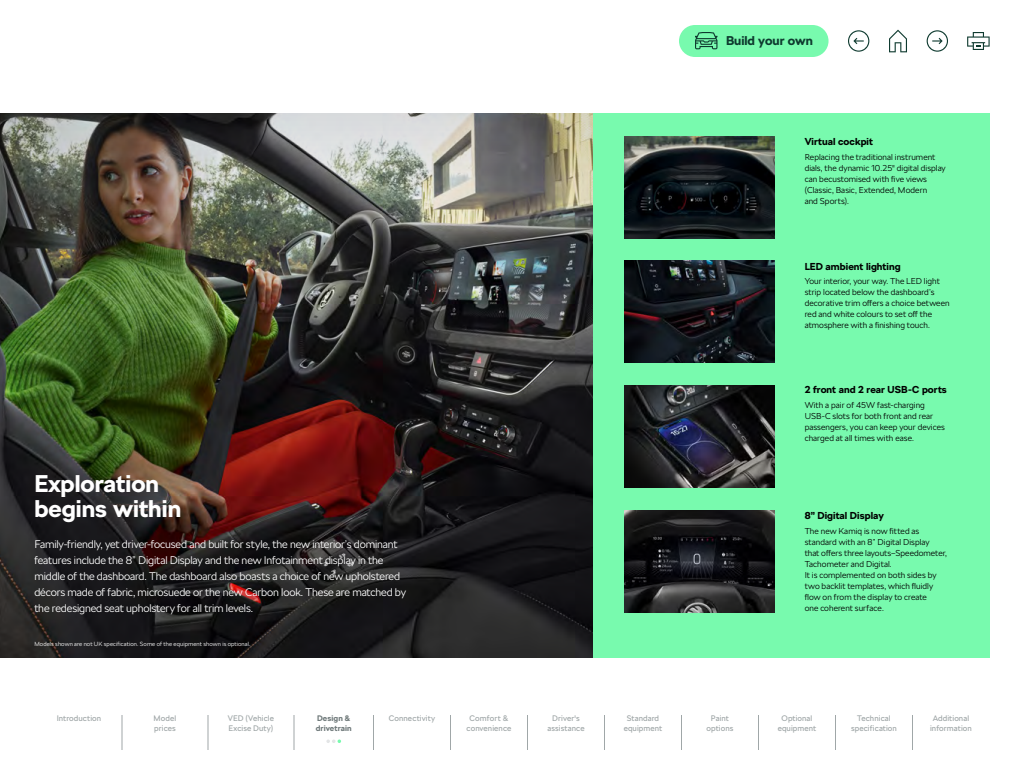
<style>
.page{position:relative;width:1024px;height:768px;background:#fff}
.page>*{position:absolute;margin:0;border:0;box-sizing:border-box;transform-origin:0 0}
.t1{font:700 24px/25px "SKODA Next";color:#fff}
.t2{font:700 12.7px "SKODA Next";color:#0e3a2f}
.t3{font:300 11px/16px "SKODA Next";letter-spacing:-.015em;color:#fff}
.t4{font:700 10px "SKODA Next";letter-spacing:.005em;color:#000}
.t5{font:300 8.5px/11px "SKODA Next";letter-spacing:.005em;color:#000}
.t6{font:8px/10px "SKODA Next";letter-spacing:.01em;color:#a0a7a8;text-align:center}
.t7{font:700 8px/10px "SKODA Next";letter-spacing:.015em;color:#6f797a}
.t8{font:300 6px "SKODA Next";letter-spacing:.02em;color:#fff}
</style>
<div class="page">
<div style="left:679px;top:25px;width:150px;height:32px;background:#78faae;border-radius:16px"></div>
<svg style="left:695px;top:32px;width:23px;height:17px"></svg>
<svg style="left:889px;top:30px;width:18px;height:22px"></svg>
<svg style="left:967px;top:32px;width:23px;height:18px"></svg>
<svg style="left:848px;top:30px;width:21px;height:22px"></svg>
<svg style="left:927px;top:30px;width:21px;height:22px"></svg>
<div style="left:593px;top:113px;width:397px;height:545px;background:#78faae"></div>
<img style="left:0;top:290px;width:593px;height:368px">
<img style="left:0;top:113px;width:593px;height:177px">
<img style="left:625px;top:136px;width:150px;height:102px">
<img style="left:625px;top:261px;width:150px;height:102px">
<img style="left:625px;top:510px;width:150px;height:102px">
<img style="left:625px;top:386px;width:150px;height:102px">
<hr style="left:122px;top:715px;width:1px;height:35px;background:#a0a7a8">
<hr style="left:208px;top:715px;width:1px;height:35px;background:#a0a7a8">
<hr style="left:294px;top:715px;width:1px;height:35px;background:#a0a7a8">
<hr style="left:373px;top:715px;width:1px;height:35px;background:#a0a7a8">
<hr style="left:450px;top:715px;width:1px;height:35px;background:#a0a7a8">
<hr style="left:527px;top:715px;width:1px;height:35px;background:#a0a7a8">
<hr style="left:604px;top:715px;width:1px;height:35px;background:#a0a7a8">
<hr style="left:681px;top:715px;width:1px;height:35px;background:#a0a7a8">
<hr style="left:758px;top:715px;width:1px;height:35px;background:#a0a7a8">
<hr style="left:835px;top:715px;width:1px;height:35px;background:#a0a7a8">
<hr style="left:912px;top:715px;width:1px;height:35px;background:#a0a7a8">
<svg style="left:326px;top:740px;width:15px;height:3px"></svg>
<h2 class="t2" style="left:726px;top:33px;width:89px">Build your own</h2>
<p class="t4" style="left:805px;top:136px;width:70px">Virtual cockpit</p>
<p class="t5" style="left:805px;top:151px;width:143px">Replacing the traditional instrument dials, the dynamic 10.25" digital display can becustomised with five views (Classic, Basic, Extended, Modern<br>and Sports).</p>
<p class="t4" style="left:805px;top:260px;width:98px">LED ambient lighting</p>
<p class="t5" style="left:805px;top:276px;width:147px">Your interior, your way. The LED light strip located below the dashboard’s decorative trim offers a choice between red and white colours to set off the atmosphere with a finishing touch.</p>
<h1 class="t1" style="left:34px;top:471px;width:148px">Exploration begins within</h1>
<p class="t3" style="left:34px;top:537px;width:373px">Family-friendly, yet driver-focused and built for style, the new interior’s dominant features include the 8” Digital Display and the new Infotainment display in the middle of the dashboard. The dashboard also boasts a choice of new upholstered décors made of fabric, microsuede or the new Carbon look. These are matched by the redesigned seat upholstery for all trim levels.</p>
<p class="t8" style="left:34px;top:641px;width:218px">Models shown are not UK specification. Some of the equipment shown is optional.</p>
<p class="t4" style="left:805px;top:384px;width:144px">2 front and 2 rear USB-C ports</p>
<p class="t5" style="left:805px;top:399px;width:142px">With a pair of 45W fast-charging USB-C slots for both front and rear passengers, you can keep your devices charged at all times with ease.</p>
<p class="t4" style="left:805px;top:510px;width:81px">8” Digital Display</p>
<p class="t5" style="left:805px;top:525px;width:144px">The new Kamiq is now fitted as standard with an 8” Digital Display<br>that offers three layouts–Speedometer,<br>Tachometer and Digital.<br>It is complemented on both sides by two backlit templates, which fluidly flow on from the display to create<br>one coherent surface.</p>
<p class="t6" style="left:57px;top:713px;width:46px">Introduction</p>
<p class="t6" style="left:154px;top:713px;width:24px;text-align:left">Model prices</p>
<p class="t6" style="left:228px;top:713px;width:48px;text-align:left">VED (Vehicle<br>Excise Duty)</p>
<p class="t7" style="left:316px;top:713px;width:37px">Design &amp; drivetrain</p>
<p class="t6" style="left:389px;top:713px;width:48px">Connectivity</p>
<p class="t6" style="left:467px;top:713px;width:46px">Comfort &amp; convenience</p>
<p class="t6" style="left:547px;top:713px;width:39px">Driver's assistance</p>
<p class="t6" style="left:624px;top:713px;width:40px">Standard equipment</p>
<p class="t6" style="left:707px;top:713px;width:28px">Paint options</p>
<p class="t6" style="left:778px;top:713px;width:40px">Optional equipment</p>
<p class="t6" style="left:851px;top:713px;width:47px">Technical specification</p>
<p class="t6" style="left:930px;top:713px;width:43px">Additional information</p>
</div>
